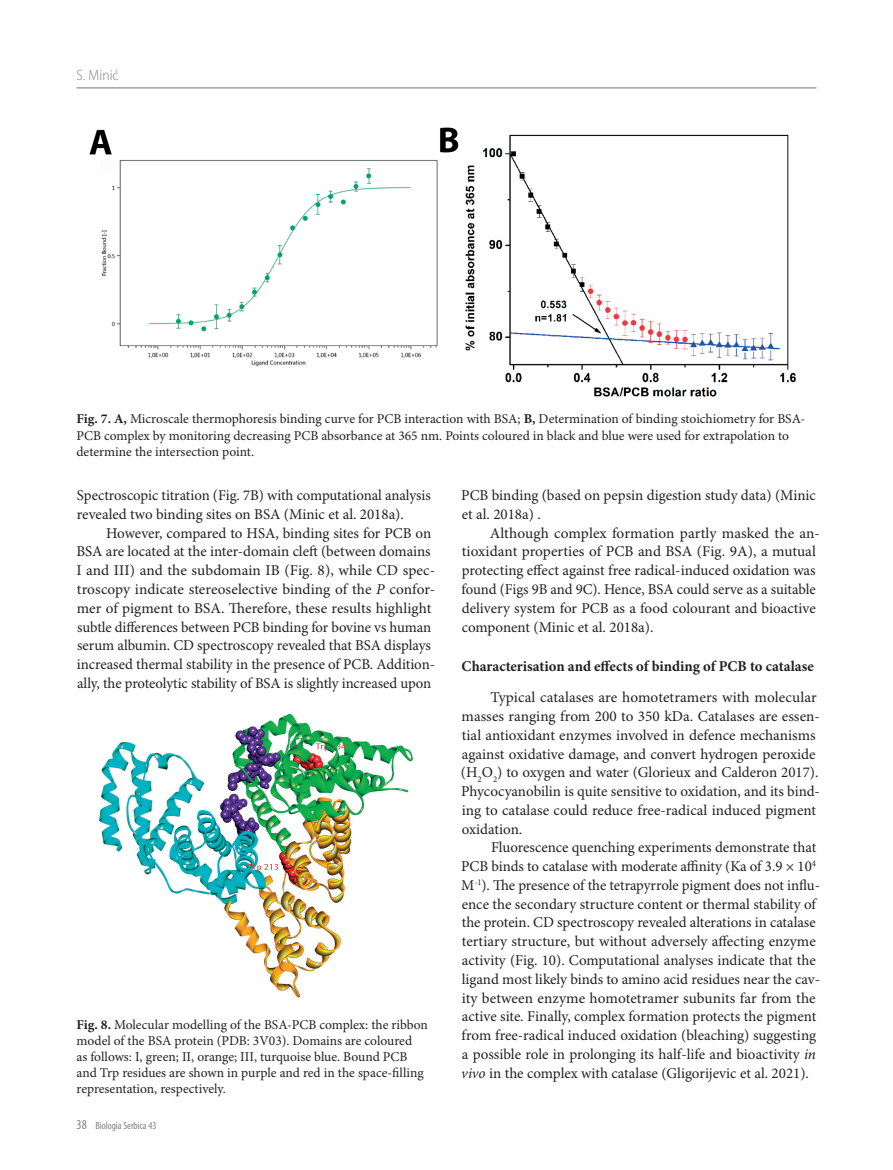
<style>
.page{position:relative;width:893px;height:1170px;background:#fff}
.page>*{position:absolute;margin:0;border:0;box-sizing:border-box;transform-origin:0 0}
.t1{font:15px/18.8px "Minion Pro";color:#231f20}
.t2{font:700 15px "Minion Pro";color:#231f20}
.t3{font:300 semi-condensed 15px "Myriad Pro";color:#808285}
.t4{font:13.5px/16.2px "Minion Pro";color:#231f20}
.t5{font:condensed 10.5px "Myriad Pro";color:#808285}
.s1{font-weight:700}
.s2{font-style:italic}
.s3{font-size:13.5px}
</style>
<div class="page">
<hr style="left:77px;top:87px;width:739px;height:1px;background:#808285">
<img style="left:89px;top:128px;width:707px;height:269px">
<img style="left:99px;top:713px;width:314px;height:285px">
<p class="t3" style="left:77px;top:67px;width:44px">S. Minić</p>
<p class="t4" style="left:77px;top:411px;width:730px"><span class="s1">Fig. 7. A,</span> Microscale thermophoresis binding curve for PCB interaction with BSA; <span class="s1">B,</span> Determination of binding stoichiometry for BSA-<br>PCB complex by monitoring decreasing PCB absorbance at 365 nm. Points coloured in black and blue were used for extrapolation to determine the intersection point.</p>
<p class="t1" style="left:77px;top:486px;width:356px">Spectroscopic titration (Fig. 7B) with computational analysis revealed two binding sites on BSA (Minic et al. 2018a).</p>
<p class="t1" style="left:76px;top:524px;width:360px;text-indent:30px">However, compared to HSA, binding sites for PCB on BSA are located at the inter-domain cleft (between domains I and III) and the subdomain IB (Fig. 8), while CD spec&shy;troscopy indicate stereoselective binding of the <span class="s2">P</span> confor&shy;mer of pigment to BSA. Therefore, these results highlight subtle differences between PCB binding for bovine vs human serum albumin. CD spectroscopy revealed that BSA displays increased thermal stability in the presence of PCB. Addition&shy;ally, the proteolytic stability of BSA is slightly increased upon</p>
<p class="t4" style="left:77px;top:1016px;width:353px"><span class="s1">Fig. 8.</span> Molecular modelling of the BSA-PCB complex: the ribbon model of the BSA protein (PDB: 3V03). Domains are coloured<br>as follows: I, green; II, orange; III, turquoise blue. Bound PCB and Trp residues are shown in purple and red in the space-filling representation, respectively.</p>
<p class="t5" style="left:77px;top:1119px;width:81px"><span class="s3">38</span> Biologia Serbica 43</p>
<p class="t1" style="left:461px;top:486px;width:356px">PCB binding (based on pepsin digestion study data) (Minic et al. 2018a) .</p>
<p class="t1" style="left:462px;top:524px;width:360px;text-indent:28px">Although complex formation partly masked the an&shy;tioxidant properties of PCB and BSA (Fig. 9A), a mutual protecting effect against free radical-induced oxidation was found (Figs 9B and 9C). Hence, BSA could serve as a suitable delivery system for PCB as a food colourant and bioactive component (Minic et al. 2018a).</p>
<p class="t2" style="left:462px;top:657px;width:354px">Characterisation and effects of binding of PCB to catalase</p>
<p class="t1" style="left:461px;top:688px;width:361px;text-indent:29px">Typical catalases are homotetramers with molecular masses ranging from 200 to 350 kDa. Catalases are essen&shy;tial antioxidant enzymes involved in defence mechanisms against oxidative damage, and convert hydrogen peroxide (H<sub>2</sub>O<sub>2</sub>) to oxygen and water (Glorieux and Calderon 2017).<br>Phycocyanobilin is quite sensitive to oxidation, and its bind&shy;ing to catalase could reduce free-radical induced pigment oxidation.</p>
<p class="t1" style="left:461px;top:838px;width:360px;text-indent:30px">Fluorescence quenching experiments demonstrate that PCB binds to catalase with moderate affinity (Ka of 3.9 × 10<sup>4<br></sup>M<sup>-1</sup>). The presence of the tetrapyrrole pigment does not influ&shy;ence the secondary structure content or thermal stability of the protein. CD spectroscopy revealed alterations in catalase tertiary structure, but without adversely affecting enzyme activity (Fig. 10). Computational analyses indicate that the ligand most likely binds to amino acid residues near the cav&shy;ity between enzyme homotetramer subunits far from the active site. Finally, complex formation protects the pigment from free-radical induced oxidation (bleaching) suggesting a possible role in prolonging its half-life and bioactivity <span class="s2">in vivo</span> in the complex with catalase (Gligorijevic et al. 2021).</p>
</div>
